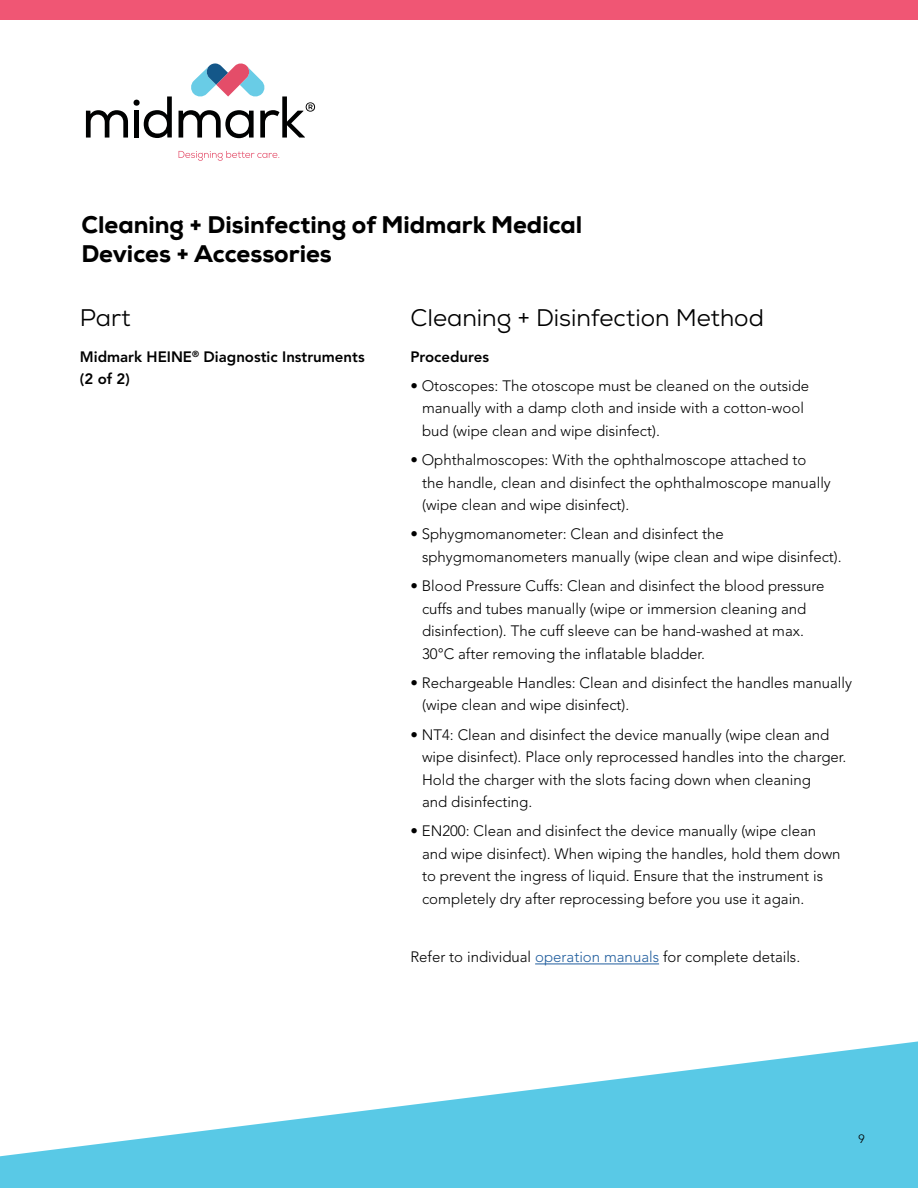
<style>
.page{position:relative;width:918px;height:1188px;background:#fff}
.page>*{position:absolute;margin:0;border:0;box-sizing:border-box;transform-origin:0 0}
.t1{font:800 24px/28.8px "Nexa";color:#000}
.t2{font:24px "Nexa";color:#000}
.t3{font:300 15px/22.5px "Avenir";color:#000}
.t4{font:800 15px/22.5px "Avenir";color:#000}
.t5{font:300 12px "Avenir";color:#000}
.s1{color:#215e9e}
</style>
<div class="page">
<div style="left:0;top:0;width:918px;height:20px;background:#f05674"></div>
<svg style="left:0;top:1041px;width:918px;height:147px;fill:#59c9e6"></svg>
<hr style="left:535px;top:964px;width:124px;height:1px;background:#215e9e">
<svg style="left:179px;top:151px;width:100px;height:10px"></svg>
<svg style="left:86px;top:110px;width:42px;height:28px"></svg>
<svg style="left:134px;top:96px;width:38px;height:42px"></svg>
<svg style="left:179px;top:63px;width:136px;height:75px"></svg>
<h1 class="t1" style="left:81px;top:210px;width:503px">Cleaning + Disinfecting of Midmark Medical<br>Devices + Accessories</h1>
<h1 class="t2" style="left:80px;top:302px;width:52px">Part</h1>
<p class="t4" style="left:80px;top:345px;width:286px">Midmark HEINE<sup>®</sup> Diagnostic Instruments (2 of 2)</p>
<h1 class="t2" style="left:410px;top:302px;width:355px">Cleaning + Disinfection Method</h1>
<p class="t4" style="left:410px;top:345px;width:80px">Procedures</p>
<p class="t3" style="left:422px;top:375px;width:389px;text-indent:-12px">• Otoscopes: The otoscope must be cleaned on the outside manually with a damp cloth and inside with a cotton-wool bud (wipe clean and wipe disinfect).</p>
<p class="t3" style="left:422px;top:449px;width:410px;text-indent:-12px">• Ophthalmoscopes: With the ophthalmoscope attached to the handle, clean and disinfect the ophthalmoscope manually (wipe clean and wipe disinfect).</p>
<p class="t3" style="left:422px;top:523px;width:421px;text-indent:-12px">• Sphygmomanometer: Clean and disinfect the sphygmomanometers manually (wipe clean and wipe disinfect).</p>
<p class="t3" style="left:422px;top:575px;width:404px;text-indent:-12px">• Blood Pressure Cuffs: Clean and disinfect the blood pressure cuffs and tubes manually (wipe or immersion cleaning and disinfection). The cuff sleeve can be hand-washed at max.<br>30°C after removing the inflatable bladder.</p>
<p class="t3" style="left:422px;top:672px;width:431px;text-indent:-12px">• Rechargeable Handles: Clean and disinfect the handles manually (wipe clean and wipe disinfect).</p>
<p class="t3" style="left:422px;top:723px;width:426px;text-indent:-12px">• NT4: Clean and disinfect the device manually (wipe clean and wipe disinfect). Place only reprocessed handles into the charger.<br>Hold the charger with the slots facing down when cleaning<br>and disinfecting.</p>
<p class="t3" style="left:422px;top:820px;width:420px;text-indent:-12px">• EN200: Clean and disinfect the device manually (wipe clean and wipe disinfect). When wiping the handles, hold them down to prevent the ingress of liquid. Ensure that the instrument is completely dry after reprocessing before you use it again.</p>
<p class="t3" style="left:410px;top:946px;width:391px">Refer to individual <span class="s1">operation manuals</span> for complete details.</p>
<p class="t5" style="left:858px;top:1132px;width:8px">9</p>
</div>
